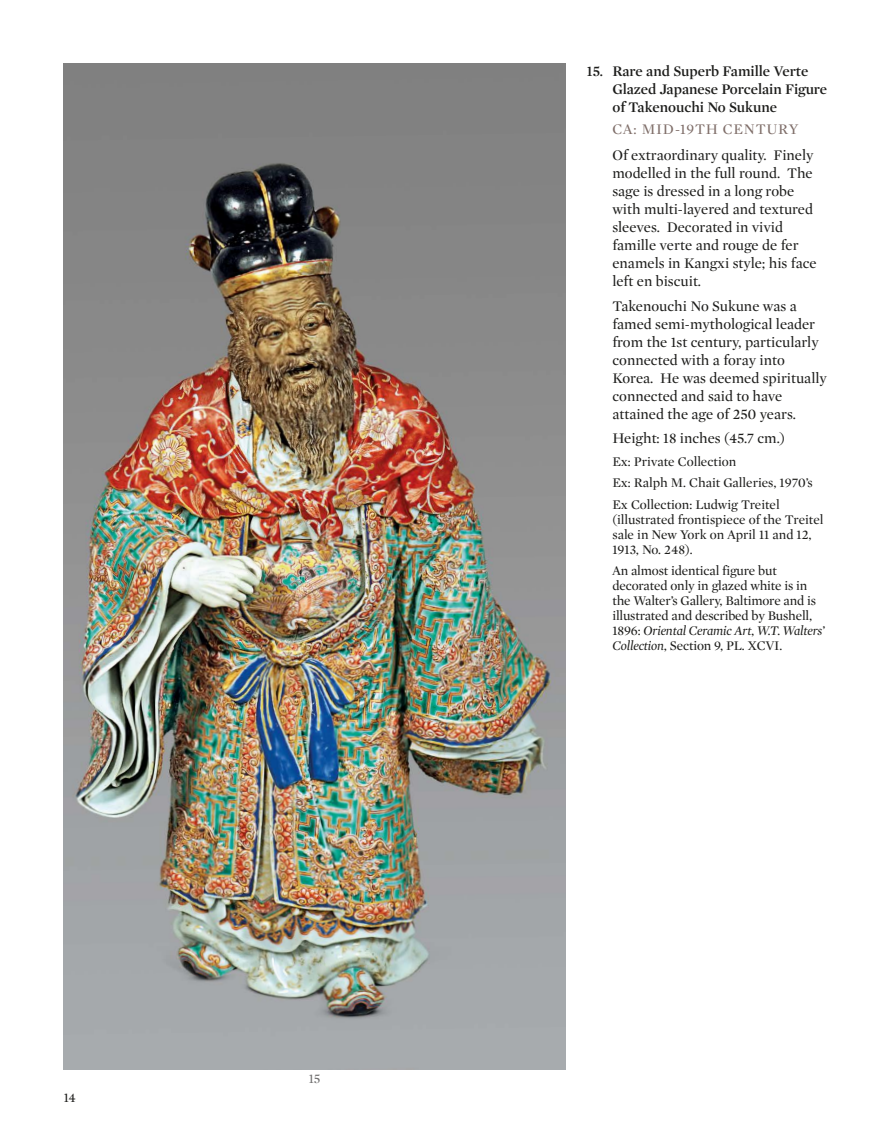
<style>
.page{position:relative;width:891px;height:1134px;background:#fff}
.page>*{position:absolute;margin:0;border:0;box-sizing:border-box;transform-origin:0 0}
.t1{font:15px/18px "Mercury Display";color:#1d1d1b}
.t2{font:600 15px/18px "Mercury Display";color:#1d1d1b}
.t3{font:15px "Mercury Display";letter-spacing:.05em;color:#7f6e69}
.t4{font:13.5px/15px "Mercury Display";letter-spacing:-.01em;color:#1d1d1b}
.t5{font:13.5px "Mercury Display";color:#706f6f}
.s1{font-style:italic}
</style>
<div class="page">
<img style="left:64px;top:64px;width:502px;height:1005px">
<p class="t4" style="left:64px;top:1089px;width:14px">14</p>
<p class="t5" style="left:309px;top:1069px;width:13px">15</p>
<p class="t2" style="left:612px;top:61px;width:216px;text-indent:-26px">15. Rare and Superb Famille Verte<br>Glazed Japanese Porcelain Figure of Takenouchi No Sukune</p>
<p class="t3" style="left:612px;top:119px;width:187px">CA: MID-19TH CENTURY</p>
<p class="t1" style="left:612px;top:146px;width:206px">Of extraordinary quality. Finely modelled in the full round. The sage is dressed in a long robe with multi-layered and textured sleeves. Decorated in vivid famille verte and rouge de fer enamels in Kangxi style; his face left en biscuit.</p>
<p class="t1" style="left:612px;top:296px;width:216px">Takenouchi No Sukune was a famed semi-mythological leader from the 1st century, particularly connected with a foray into<br>Korea. He was deemed spiritually connected and said to have attained the age of 250 years.</p>
<p class="t1" style="left:612px;top:428px;width:174px">Height: 18 inches (45.7 cm.)</p>
<p class="t4" style="left:612px;top:450px;width:202px;line-height:21.5px">Ex: Private Collection<br>Ex: Ralph M. Chait Galleries, 1970’s<br>Ex Collection: Ludwig Treitel</p>
<p class="t4" style="left:612px;top:511px;width:213px">(illustrated frontispiece of the Treitel sale in New York on April 11 and 12,<br>1913, No. 248).</p>
<p class="t4" style="left:612px;top:563px;width:214px">An almost identical figure but decorated only in glazed white is in the Walter’s Gallery, Baltimore and is illustrated and described by Bushell, 1896: <span class="s1">Oriental Ceramic Art, W.T. Walters’ Collection</span>, Section 9, PL. XCVI.</p>
</div>
